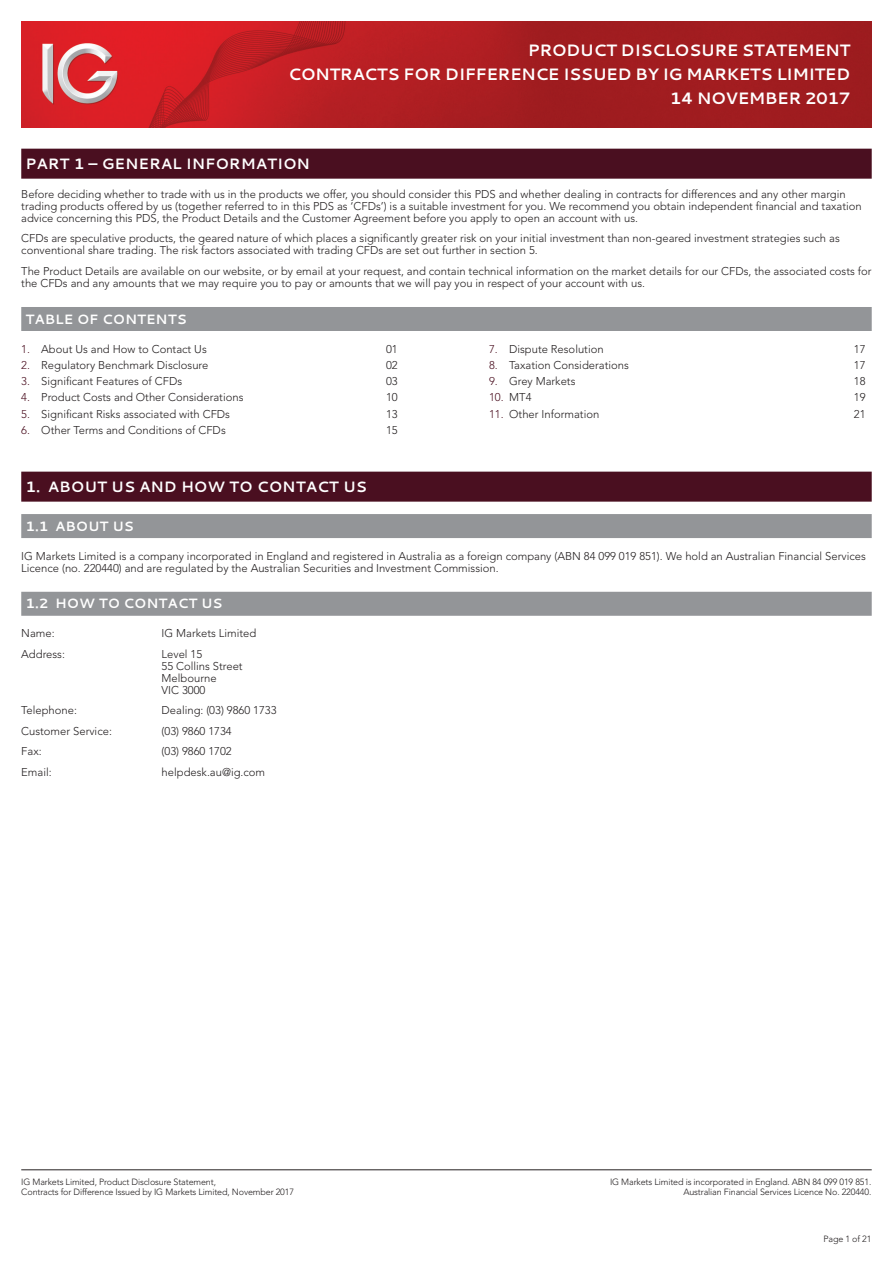
<style>
.page{position:relative;width:893px;height:1263px;background:#fff}
.page>*{position:absolute;margin:0;border:0;box-sizing:border-box;transform-origin:0 0}
.t1{font:700 16.5px/24px "Cantarell";letter-spacing:-.03em;color:#fff;text-align:right}
.t2{font:700 15px "Cantarell";color:#fff}
.t3{font:700 13.5px "Cantarell";color:#fff}
.t4{font:300 11.25px/12px "Avenir LT Std";color:#231f20}
.t5{font:300 11.25px "Avenir LT Std";color:#4a0f20}
.t6{font:300 9px/10.5px "Avenir LT Std";letter-spacing:-.015em;color:#231f20}
.s1{color:#4a0f20}
.s2{color:#231f20}
</style>
<div class="page">
<img style="left:21px;top:21px;width:851px;height:107px">
<hr style="left:21px;top:1169px;width:851px;height:1px;background:#231f20">
<div style="left:21px;top:149px;width:851px;height:30px;background:#4a0f20"></div>
<div style="left:21px;top:307px;width:851px;height:24px;background:#939598"></div>
<div style="left:21px;top:472px;width:851px;height:30px;background:#4a0f20"></div>
<div style="left:21px;top:514px;width:851px;height:24px;background:#939598"></div>
<div style="left:21px;top:592px;width:851px;height:24px;background:#939598"></div>
<h1 class="t1" style="left:288px;top:38px;width:564px">PRODUCT DISCLOSURE STATEMENT<br>CONTRACTS FOR DIFFERENCE ISSUED BY IG MARKETS LIMITED<br>14 NOVEMBER 2017</h1>
<h2 class="t2" style="left:26px;top:153px;width:286px">PART 1 – GENERAL INFORMATION</h2>
<p class="t4" style="left:21px;top:188px;width:842px">Before deciding whether to trade with us in the products we offer, you should consider this PDS and whether dealing in contracts for differences and any other margin trading products offered by us (together referred to in this PDS as ‘CFDs’) is a suitable investment for you. We recommend you obtain independent financial and taxation advice concerning this PDS, the Product Details and the Customer Agreement before you apply to open an account with us.</p>
<p class="t4" style="left:21px;top:233px;width:820px">CFDs are speculative products, the geared nature of which places a significantly greater risk on your initial investment than non-geared investment strategies such as conventional share trading. The risk factors associated with trading CFDs are set out further in section 5.</p>
<p class="t4" style="left:21px;top:265px;width:852px">The Product Details are available on our website, or by email at your request, and contain technical information on the market details for our CFDs, the associated costs for the CFDs and any amounts that we may require you to pay or amounts that we will pay you in respect of your account with us.</p>
<p class="t3" style="left:26px;top:309px;width:163px">TABLE OF CONTENTS</p>
<p class="t4" style="left:21px;top:343px;width:187px"><span class="s1">1.</span> About Us and How to Contact Us</p>
<p class="t4" style="left:386px;top:343px;width:13px">01</p>
<p class="t4" style="left:21px;top:359px;width:189px"><span class="s1">2.</span> Regulatory Benchmark Disclosure</p>
<p class="t4" style="left:386px;top:359px;width:13px">02</p>
<p class="t4" style="left:21px;top:375px;width:162px"><span class="s1">3.</span> Significant Features of CFDs</p>
<p class="t4" style="left:386px;top:375px;width:13px">03</p>
<p class="t4" style="left:21px;top:391px;width:224px"><span class="s1">4.</span> Product Costs and Other Considerations</p>
<p class="t4" style="left:386px;top:391px;width:13px">10</p>
<p class="t4" style="left:21px;top:408px;width:210px"><span class="s1">5.</span> Significant Risks associated with CFDs</p>
<p class="t4" style="left:386px;top:408px;width:13px">13</p>
<p class="t4" style="left:21px;top:424px;width:206px"><span class="s1">6.</span> Other Terms and Conditions of CFDs</p>
<p class="t4" style="left:386px;top:424px;width:13px">15</p>
<p class="t4" style="left:489px;top:343px;width:116px"><span class="s1">7.</span> Dispute Resolution</p>
<p class="t4" style="left:854px;top:343px;width:13px">17</p>
<p class="t4" style="left:489px;top:359px;width:141px"><span class="s1">8.</span> Taxation Considerations</p>
<p class="t4" style="left:854px;top:359px;width:13px">17</p>
<p class="t4" style="left:489px;top:375px;width:88px"><span class="s1">9.</span> Grey Markets</p>
<p class="t4" style="left:854px;top:375px;width:13px">18</p>
<p class="t5" style="left:489px;top:391px;width:44px">10. <span class="s2">MT4</span></p>
<p class="t4" style="left:854px;top:392px;width:13px">19</p>
<p class="t4" style="left:489px;top:408px;width:112px"><span class="s1">11.</span> Other Information</p>
<p class="t4" style="left:854px;top:408px;width:13px">21</p>
<h2 class="t2" style="left:26px;top:476px;width:343px">1. ABOUT US AND HOW TO CONTACT US</h2>
<p class="t3" style="left:26px;top:516px;width:110px">1.1 ABOUT US</p>
<p class="t4" style="left:21px;top:550px;width:846px">IG Markets Limited is a company incorporated in England and registered in Australia as a foreign company (ABN 84 099 019 851). We hold an Australian Financial Services<br>Licence (no. 220440) and are regulated by the Australian Securities and Investment Commission.</p>
<p class="t3" style="left:26px;top:594px;width:199px">1.2 HOW TO CONTACT US</p>
<p class="t4" style="left:21px;top:627px;width:35px">Name:</p>
<p class="t4" style="left:162px;top:627px;width:96px">IG Markets Limited</p>
<p class="t4" style="left:21px;top:648px;width:45px">Address:</p>
<p class="t4" style="left:162px;top:648px;width:83px">Level 15<br>55 Collins Street<br>Melbourne<br>VIC 3000</p>
<p class="t4" style="left:21px;top:704px;width:57px">Telephone:</p>
<p class="t4" style="left:162px;top:704px;width:117px">Dealing: (03) 9860 1733</p>
<p class="t4" style="left:21px;top:725px;width:92px">Customer Service:</p>
<p class="t4" style="left:162px;top:725px;width:72px">(03) 9860 1734</p>
<p class="t4" style="left:21px;top:745px;width:22px">Fax:</p>
<p class="t4" style="left:162px;top:745px;width:72px">(03) 9860 1702</p>
<p class="t4" style="left:21px;top:766px;width:32px">Email:</p>
<p class="t4" style="left:162px;top:766px;width:105px">helpdesk.au@ig.com</p>
<p class="t6" style="left:21px;top:1176px;width:274px">IG Markets Limited, Product Disclosure Statement,<br>Contracts for Difference Issued by IG Markets Limited, November 2017</p>
<p class="t6" style="left:610px;top:1176px;width:263px;text-align:right">IG Markets Limited is incorporated in England. ABN 84 099 019 851.<br>Australian Financial Services Licence No. 220440.</p>
<p class="t6" style="left:823px;top:1233px;width:49px">Page 1 of 21</p>
</div>
